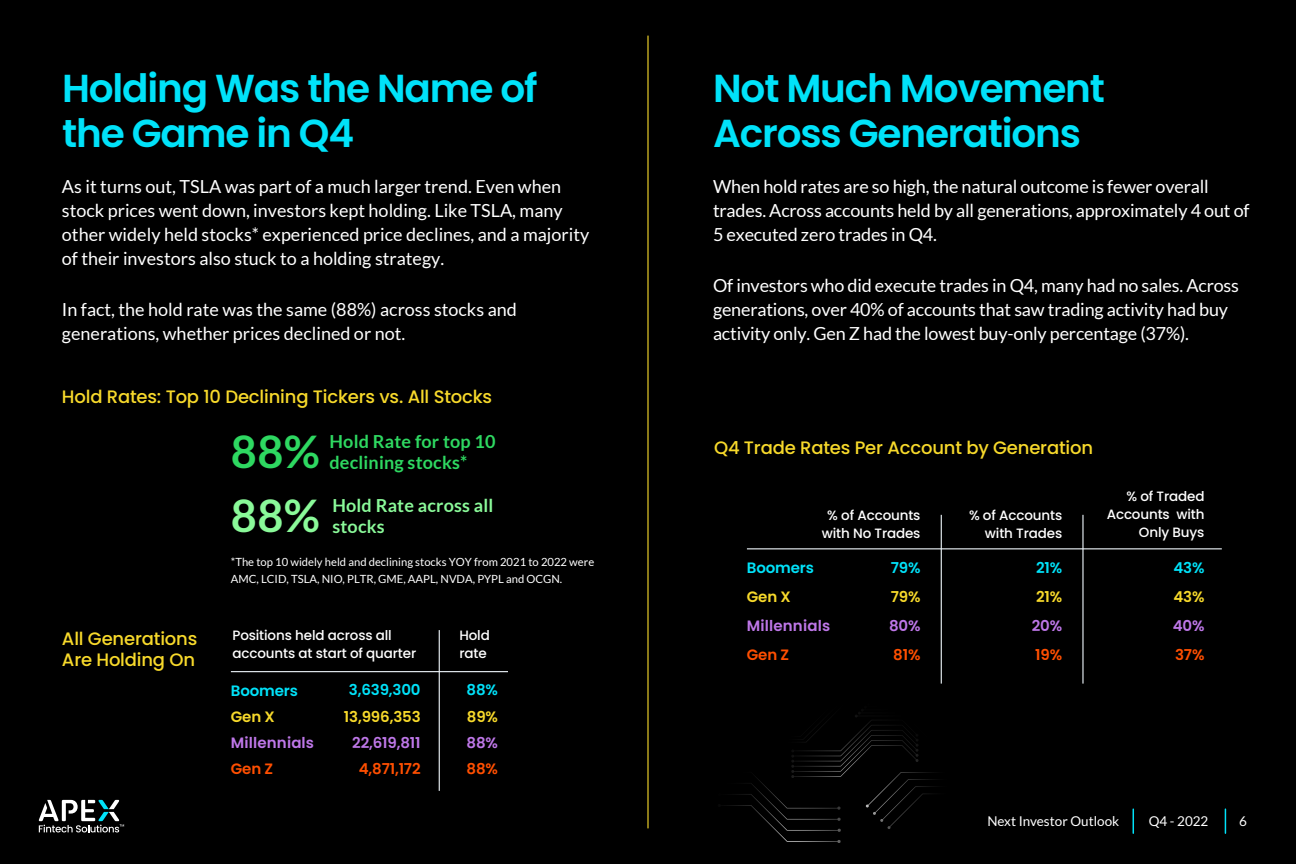
<style>
.page{position:relative;width:1296px;height:864px;background:#000}
.page>*{position:absolute;margin:0;border:0;box-sizing:border-box;transform-origin:0 0}
.t1{font:700 45px "Lato";color:#2ed861}
.t2{font:700 45px "Lato";color:#8af999}
.t3{font:600 39px/45px "Poppins";letter-spacing:-.03em;color:#00e2f9}
.t4{font:18px/24px "Lato";letter-spacing:-.01em;color:#fff}
.t5{font:500 18px/21px "Poppins";letter-spacing:-.01em;color:#f7d92b}
.t6{font:700 18px/21px "Lato";letter-spacing:.01em;color:#2ed861}
.t7{font:700 18px "Lato";letter-spacing:.01em;color:#8af999}
.t8{font:600 15px "Poppins";letter-spacing:.01em;color:#be77e8}
.t9{font:600 15px "Poppins";letter-spacing:-.01em;color:#00e2f9}
.t10{font:600 15px "Poppins";letter-spacing:-.01em;color:#f7d92b}
.t11{font:600 15px "Poppins";letter-spacing:-.01em;color:#ff4f00}
.t12{font:500 13.5px/18px "Poppins";letter-spacing:-.01em;color:#fff}
.t13{font:13.5px "Lato";color:#fff}
.t14{font:11.25px/16.5px "Lato";color:#fff}
</style>
<div class="page">
<svg style="left:39px;top:800px;width:85px;height:32px"></svg>
<svg style="left:1133px;top:809px;width:1px;height:24px"></svg>
<svg style="left:1225px;top:809px;width:1px;height:24px"></svg>
<hr style="left:439px;top:630px;width:1px;height:161px;background:#edf5fa">
<hr style="left:231px;top:671px;width:277px;height:1px;background:#edf5fa">
<hr style="left:647px;top:36px;width:2px;height:792px;background:#f7d92b">
<hr style="left:747px;top:548px;width:475px;height:1px;background:#edf5fa">
<hr style="left:941px;top:515px;width:1px;height:169px;background:#edf5fa">
<hr style="left:1082px;top:515px;width:2px;height:169px;background:#edf5fa">
<svg style="left:726px;top:712px;width:208px;height:131px"></svg>
<h2 class="t3" style="left:62px;top:66px;width:477px">Holding Was the Name of the Game in Q4</h2>
<p class="t4" style="left:62px;top:175px;width:529px">As it turns out, TSLA was part of a much larger trend. Even when stock prices went down, investors kept holding. Like TSLA, many other widely held stocks* experienced price declines, and a majority of their investors also stuck to a holding strategy.</p>
<p class="t4" style="left:62px;top:298px;width:456px">In fact, the hold rate was the same (88%) across stocks and generations, whether prices declined or not.</p>
<p class="t5" style="left:62px;top:386px;width:432px">Hold Rates: Top 10 Declining Tickers vs. All Stocks</p>
<h2 class="t3" style="left:713px;top:66px;width:393px">Not Much Movement<br>Across Generations</h2>
<p class="t4" style="left:713px;top:175px;width:538px">When hold rates are so high, the natural outcome is fewer overall trades. Across accounts held by all generations, approximately 4 out of<br>5 executed zero trades in Q4.</p>
<p class="t4" style="left:713px;top:274px;width:528px">Of investors who did execute trades in Q4, many had no sales. Across generations, over 40% of accounts that saw trading activity had buy activity only. Gen Z had the lowest buy-only percentage (37%).</p>
<h1 class="t1" style="left:231px;top:426px;width:91px">88%</h1>
<p class="t6" style="left:330px;top:431px;width:168px">Hold Rate for top 10 declining stocks*</p>
<p class="t7" style="left:332px;top:495px;width:163px">Hold Rate across all</p>
<p class="t5" style="left:714px;top:438px;width:381px">Q4 Trade Rates Per Account by Generation</p>
<h1 class="t2" style="left:231px;top:490px;width:91px">88%</h1>
<p class="t7" style="left:332px;top:516px;width:54px">stocks</p>
<p class="t12" style="left:822px;top:506px;width:100px;text-align:center">% of Accounts with No Trades</p>
<p class="t12" style="left:969px;top:506px;width:95px;text-align:right">% of Accounts with Trades</p>
<p class="t12" style="left:1107px;top:488px;width:99px;text-align:right">% of Traded<br>Accounts with<br>Only Buys</p>
<p class="t14" style="left:231px;top:554px;width:365px">*The top 10 widely held and declining stocks YOY from 2021 to 2022 were<br>AMC, LCID, TSLA, NIO, PLTR, GME, AAPL, NVDA, PYPL and OCGN.</p>
<p class="t5" style="left:62px;top:628px;width:137px">All Generations<br>Are Holding On</p>
<p class="t12" style="left:232px;top:627px;width:185px">Positions held across all accounts at start of quarter</p>
<p class="t12" style="left:459px;top:627px;width:32px">Hold rate</p>
<p class="t9" style="left:231px;top:682px;width:69px">Boomers</p>
<p class="t10" style="left:231px;top:708px;width:45px">Gen X</p>
<p class="t9" style="left:349px;top:681px;width:73px">3,639,300</p>
<p class="t9" style="left:467px;top:681px;width:33px">88%</p>
<p class="t10" style="left:344px;top:708px;width:78px">13,996,353</p>
<p class="t10" style="left:467px;top:708px;width:33px">89%</p>
<p class="t8" style="left:352px;top:734px;width:70px">22,619,811</p>
<p class="t8" style="left:467px;top:734px;width:33px">88%</p>
<p class="t11" style="left:359px;top:760px;width:63px">4,871,172</p>
<p class="t11" style="left:467px;top:760px;width:33px">88%</p>
<p class="t8" style="left:231px;top:734px;width:85px">Millennials</p>
<p class="t11" style="left:231px;top:760px;width:44px">Gen Z</p>
<p class="t9" style="left:747px;top:559px;width:69px">Boomers</p>
<p class="t9" style="left:891px;top:559px;width:31px">79%</p>
<p class="t9" style="left:1036px;top:559px;width:28px">21%</p>
<p class="t9" style="left:1173px;top:559px;width:33px">43%</p>
<p class="t10" style="left:747px;top:588px;width:45px">Gen X</p>
<p class="t10" style="left:891px;top:588px;width:31px">79%</p>
<p class="t10" style="left:1036px;top:588px;width:28px">21%</p>
<p class="t10" style="left:1173px;top:588px;width:33px">43%</p>
<p class="t8" style="left:747px;top:617px;width:85px">Millennials</p>
<p class="t8" style="left:889px;top:617px;width:33px">80%</p>
<p class="t8" style="left:1032px;top:617px;width:32px">20%</p>
<p class="t8" style="left:1173px;top:617px;width:33px">40%</p>
<p class="t11" style="left:747px;top:646px;width:44px">Gen Z</p>
<p class="t11" style="left:893px;top:646px;width:29px">81%</p>
<p class="t11" style="left:1035px;top:646px;width:28px">19%</p>
<p class="t11" style="left:1175px;top:646px;width:31px">37%</p>
<p class="t13" style="left:987px;top:814px;width:133px">Next Investor Outlook</p>
<p class="t13" style="left:1149px;top:814px;width:61px">Q4 - 2022</p>
<p class="t13" style="left:1239px;top:814px;width:9px">6</p>
</div>
